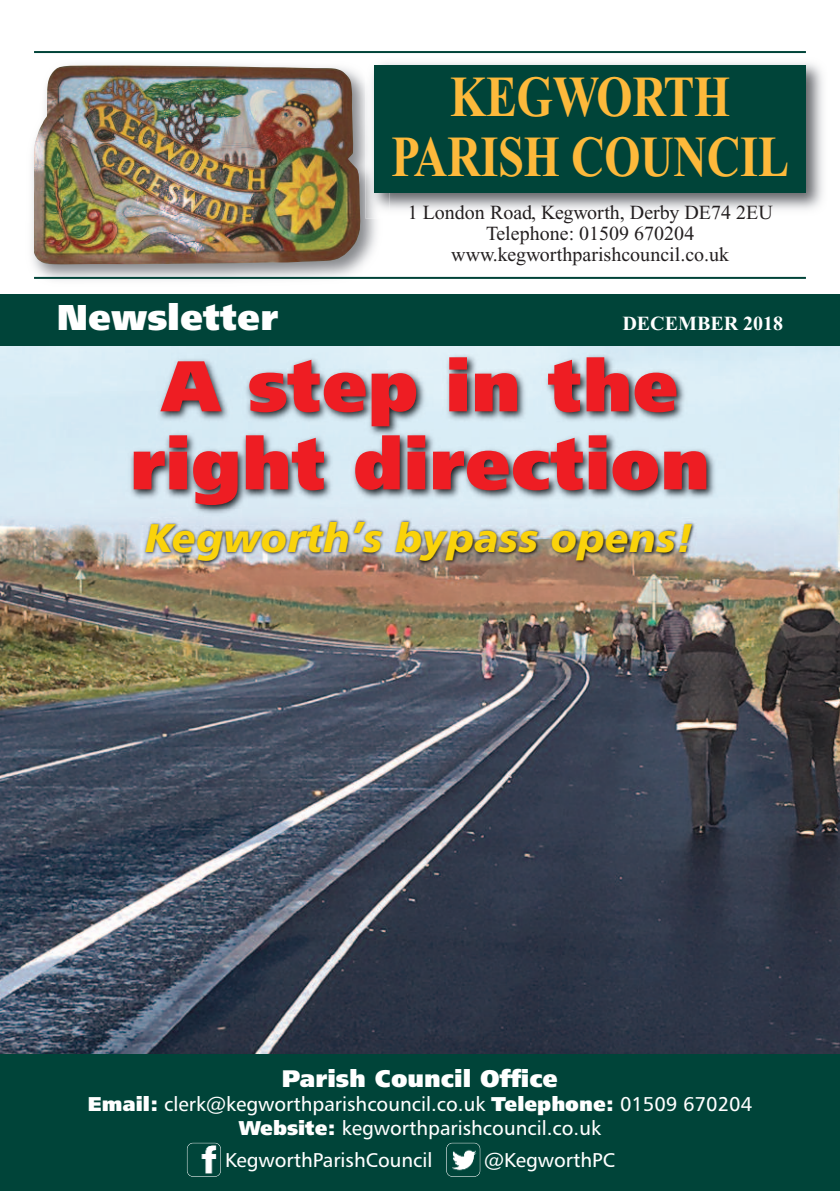
<style>
.page{position:relative;width:840px;height:1191px;background:#fff}
.page>*{position:absolute;margin:0;border:0;box-sizing:border-box;transform-origin:0 0}
.t1{font:72px/78px "Humanist 777 BT Extra Black B";color:#ee1d23;text-align:center}
.t2{font:700 58px/60px "Times New Roman";letter-spacing:-.005em;color:#fdb93b;text-align:center;scale:.8 1}
.t3{font:40px "Humanist 777 BT Black Italic B";color:#fad30b}
.t4{font:36px "Humanist 777 BT Extra Black B";color:#fff}
.t5{font:24px "Humanist 777 BT Extra Black B";color:#fff}
.t6{font:20px/24px "Humanist 777 BT Roman B";color:#fff;text-align:center}
.t7{font:20px/21px "Times New Roman";color:#231f20;text-align:center}
.t8{font:700 20px "Times New Roman";color:#fff}
.s1{font-family:"Humanist 777 BT Extra Black B"}
</style>
<div class="page">
<img style="left:0;top:346px;width:839px;height:708px">
<div style="left:0;top:1054px;width:839px;height:137px;background:#004439"></div>
<img style="left:389px;top:63px;width:434px;height:147px">
<div style="left:374px;top:65px;width:431px;height:128px;background:#004439"></div>
<img style="left:25px;top:64px;width:364px;height:231px">
<img style="left:365px;top:63px;width:24px;height:155px">
<img style="left:374px;top:65px;width:15px;height:128px">
<img style="left:34px;top:66px;width:326px;height:198px">
<hr style="left:34px;top:277px;width:771px;height:2px;background:#004439">
<hr style="left:34px;top:51px;width:771px;height:2px;background:#004439">
<div style="left:0;top:295px;width:839px;height:51px;background:#004439"></div>
<img style="left:187px;top:1143px;width:33px;height:33px;border-radius:6px">
<div style="left:187px;top:1142px;width:34px;height:34px;border:1px solid #fff;border-radius:6px"></div>
<img style="left:446px;top:1143px;width:33px;height:33px;border-radius:6px">
<div style="left:446px;top:1142px;width:34px;height:34px;border:1px solid #fff;border-radius:6px"></div>
<img style="left:49px;top:346px;width:750px;height:193px">
<img style="left:51px;top:510px;width:742px;height:70px">
<h3 class="t4" style="left:57px;top:303px;width:223px">Newsletter</h3>
<h2 class="t2" style="left:391px;top:73px;width:498px">KEGWORTH<br>PARISH COUNCIL</h2>
<p class="t7" style="left:407px;top:204px;width:366px">1 London Road, Kegworth, Derby DE74 2EU<br>Telephone: 01509 670204 www.kegworthparishcouncil.co.uk</p>
<p class="t8" style="left:622px;top:317px;width:162px">DECEMBER 2018</p>
<h1 class="t1" style="left:130px;top:353px;width:581px">A step in the right direction</h1>
<h3 class="t3" style="left:146px;top:522px;width:549px">Kegworth’s bypass opens!</h3>
<p class="t5" style="left:282px;top:1069px;width:277px">Parish Council Office</p>
<p class="t6" style="left:88px;top:1093px;width:665px"><span class="s1">Email:</span> clerk@kegworthparishcouncil.co.uk <span class="s1">Telephone:</span> 01509 670204<br><span class="s1">Website:</span> kegworthparishcouncil.co.uk</p>
<p class="t6" style="left:225px;top:1149px;width:209px">KegworthParishCouncil</p>
<p class="t6" style="left:484px;top:1149px;width:132px">@KegworthPC</p>
</div>
